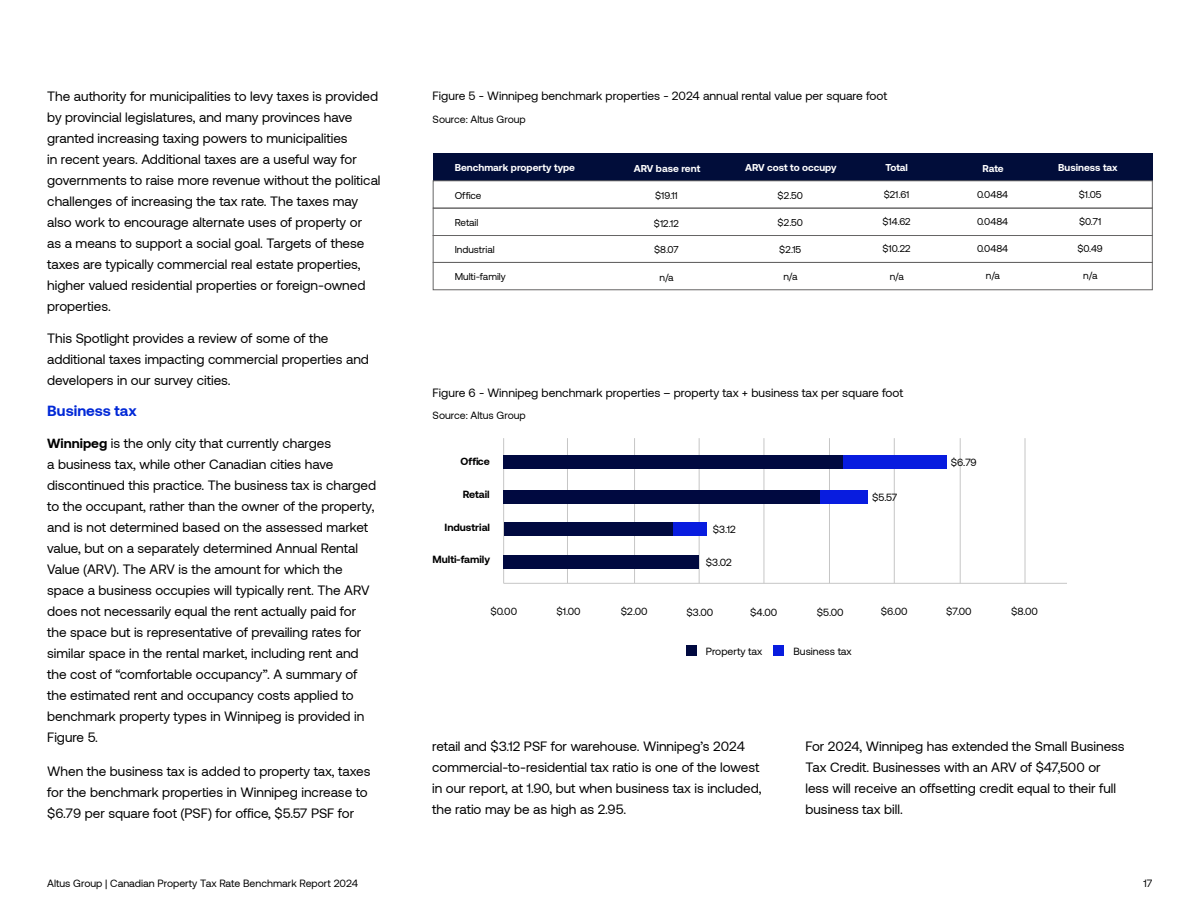
<style>
.page{position:relative;width:1200px;height:900px;background:#fff}
.page>*{position:absolute;margin:0;border:0;box-sizing:border-box;transform-origin:0 0}
.t1{font:700 15px "Aeonik";color:#0028d7}
.t2{font:13.5px/21px "Aeonik";color:#000}
.t3{font:12px "Aeonik";color:#000}
.t4{font:10.5px "Aeonik";color:#000}
.t5{font:700 10.5px "Aeonik";color:#000}
.t6{font:10.05px "Aeonik";color:#000}
.t7{font:700 10.05px "Aeonik";color:#fff}
.s1{font-weight:700}
</style>
<div class="page">
<div style="left:433px;top:153px;width:719px;height:28px;background:#010d3a"></div>
<div style="left:433px;top:208px;width:719px;height:28px;border:1px solid #666565"></div>
<div style="left:433px;top:235px;width:719px;height:28px;border:1px solid #666565"></div>
<div style="left:433px;top:262px;width:719px;height:28px;border:1px solid #666565"></div>
<hr style="left:503px;top:438px;width:1px;height:145px;background:#c6c6c6">
<hr style="left:567px;top:438px;width:1px;height:145px;background:#c6c6c6">
<hr style="left:634px;top:438px;width:1px;height:145px;background:#c6c6c6">
<hr style="left:699px;top:438px;width:1px;height:145px;background:#c6c6c6">
<hr style="left:764px;top:438px;width:1px;height:145px;background:#c6c6c6">
<hr style="left:829px;top:438px;width:1px;height:145px;background:#c6c6c6">
<hr style="left:894px;top:438px;width:1px;height:145px;background:#c6c6c6">
<hr style="left:960px;top:438px;width:1px;height:145px;background:#c6c6c6">
<hr style="left:1025px;top:438px;width:1px;height:145px;background:#c6c6c6">
<hr style="left:504px;top:583px;width:562px;height:1px;background:#c6c6c6">
<div style="left:504px;top:455px;width:339px;height:14px;background:#000940"></div>
<div style="left:504px;top:490px;width:316px;height:14px;background:#000940"></div>
<div style="left:504px;top:522px;width:169px;height:14px;background:#000940"></div>
<div style="left:504px;top:555px;width:195px;height:14px;background:#000940"></div>
<div style="left:843px;top:455px;width:104px;height:14px;background:#081cdf"></div>
<div style="left:820px;top:490px;width:47px;height:14px;background:#081cdf"></div>
<div style="left:673px;top:522px;width:34px;height:14px;background:#081cdf"></div>
<div style="left:686px;top:646px;width:10px;height:10px;background:#000940"></div>
<div style="left:774px;top:646px;width:10px;height:10px;background:#081cdf"></div>
<p class="t2" style="left:47px;top:86px;width:335px">The authority for municipalities to levy taxes is provided by provincial legislatures, and many provinces have granted increasing taxing powers to municipalities<br>in recent years. Additional taxes are a useful way for governments to raise more revenue without the political challenges of increasing the tax rate. The taxes may also work to encourage alternate uses of property or<br>as a means to support a social goal. Targets of these taxes are typically commercial real estate properties, higher valued residential properties or foreign-owned properties.</p>
<p class="t2" style="left:47px;top:328px;width:323px">This Spotlight provides a review of some of the additional taxes impacting commercial properties and developers in our survey cities.</p>
<p class="t1" style="left:47px;top:402px;width:91px">Business tax</p>
<p class="t2" style="left:47px;top:433px;width:330px"><span class="s1">Winnipeg</span> is the only city that currently charges<br>a business tax, while other Canadian cities have discontinued this practice. The business tax is charged to the occupant, rather than the owner of the property, and is not determined based on the assessed market value, but on a separately determined Annual Rental Value (ARV). The ARV is the amount for which the space a business occupies will typically rent. The ARV does not necessarily equal the rent actually paid for the space but is representative of prevailing rates for similar space in the rental market, including rent and the cost of “comfortable occupancy”. A summary of the estimated rent and occupancy costs applied to benchmark property types in Winnipeg is provided in Figure 5.</p>
<p class="t2" style="left:47px;top:761px;width:325px">When the business tax is added to property tax, taxes for the benchmark properties in Winnipeg increase to $6.79 per square foot (PSF) for office, $5.57 PSF for</p>
<p class="t3" style="left:433px;top:89px;width:456px">Figure 5 - Winnipeg benchmark properties - 2024 annual rental value per square foot</p>
<p class="t4" style="left:433px;top:114px;width:95px">Source: Altus Group</p>
<p class="t7" style="left:885px;top:162px;width:24px">Total</p>
<p class="t7" style="left:745px;top:162px;width:93px">ARV cost to occupy</p>
<p class="t7" style="left:982px;top:162px;width:23px">Rate</p>
<p class="t7" style="left:1058px;top:162px;width:61px">Business tax</p>
<p class="t7" style="left:455px;top:162px;width:122px">Benchmark property type</p>
<p class="t6" style="left:455px;top:190px;width:28px">Office</p>
<p class="t6" style="left:778px;top:190px;width:27px">$2.50</p>
<p class="t7" style="left:634px;top:162px;width:68px">ARV base rent</p>
<p class="t6" style="left:884px;top:189px;width:27px">$21.61</p>
<p class="t6" style="left:883px;top:216px;width:30px">$14.62</p>
<p class="t6" style="left:1079px;top:189px;width:24px">$1.05</p>
<p class="t6" style="left:1079px;top:216px;width:24px">$0.71</p>
<p class="t6" style="left:1077px;top:243px;width:27px">$0.49</p>
<p class="t6" style="left:977px;top:189px;width:33px">0.0484</p>
<p class="t6" style="left:977px;top:216px;width:33px">0.0484</p>
<p class="t6" style="left:977px;top:243px;width:33px">0.0484</p>
<p class="t6" style="left:655px;top:190px;width:24px">$19.11</p>
<p class="t6" style="left:778px;top:217px;width:27px">$2.50</p>
<p class="t6" style="left:654px;top:218px;width:26px">$12.12</p>
<p class="t6" style="left:455px;top:217px;width:25px">Retail</p>
<p class="t6" style="left:455px;top:244px;width:42px">Industrial</p>
<p class="t6" style="left:455px;top:271px;width:53px">Multi-family</p>
<p class="t6" style="left:883px;top:243px;width:30px">$10.22</p>
<p class="t6" style="left:779px;top:244px;width:23px">$2.15</p>
<p class="t6" style="left:783px;top:271px;width:16px">n/a</p>
<p class="t6" style="left:890px;top:271px;width:16px">n/a</p>
<p class="t6" style="left:986px;top:270px;width:16px">n/a</p>
<p class="t6" style="left:1083px;top:270px;width:16px">n/a</p>
<p class="t6" style="left:654px;top:244px;width:26px">$8.07</p>
<p class="t6" style="left:660px;top:272px;width:16px">n/a</p>
<p class="t3" style="left:433px;top:386px;width:472px">Figure 6 - Winnipeg benchmark properties – property tax + business tax per square foot</p>
<p class="t4" style="left:433px;top:410px;width:95px">Source: Altus Group</p>
<p class="t5" style="left:460px;top:456px;width:31px">Office</p>
<p class="t5" style="left:463px;top:488px;width:29px">Retail</p>
<p class="t5" style="left:445px;top:521px;width:47px">Industrial</p>
<p class="t5" style="left:433px;top:554px;width:59px">Multi-family</p>
<p class="t5" style="left:463px;top:461px;width:29px">Retail</p>
<p class="t5" style="left:433px;top:527px;width:59px">Multi-family</p>
<p class="t4" style="left:713px;top:524px;width:24px">$3.12</p>
<p class="t4" style="left:706px;top:557px;width:27px">$3.02</p>
<p class="t4" style="left:706px;top:530px;width:27px">$3.02</p>
<p class="t4" style="left:872px;top:492px;width:27px">$5.57</p>
<p class="t4" style="left:951px;top:457px;width:27px">$6.79</p>
<p class="t4" style="left:490px;top:605px;width:28px">$0.00</p>
<p class="t4" style="left:556px;top:606px;width:26px">$1.00</p>
<p class="t4" style="left:621px;top:606px;width:28px">$2.00</p>
<p class="t4" style="left:686px;top:606px;width:28px">$3.00</p>
<p class="t4" style="left:750px;top:607px;width:29px">$4.00</p>
<p class="t4" style="left:817px;top:607px;width:28px">$5.00</p>
<p class="t4" style="left:881px;top:606px;width:28px">$6.00</p>
<p class="t4" style="left:946px;top:606px;width:27px">$7.00</p>
<p class="t4" style="left:1011px;top:606px;width:28px">$8.00</p>
<p class="t4" style="left:706px;top:645px;width:58px">Property tax</p>
<p class="t4" style="left:794px;top:645px;width:60px">Business tax</p>
<p class="t2" style="left:432px;top:736px;width:331px">retail and $3.12 PSF for warehouse. Winnipeg’s 2024 commercial-to-residential tax ratio is one of the lowest in our report, at 1.90, but when business tax is included, the ratio may be as high as 2.95.</p>
<p class="t2" style="left:805px;top:736px;width:321px">For 2024, Winnipeg has extended the Small Business Tax Credit. Businesses with an ARV of $47,500 or less will receive an offsetting credit equal to their full business tax bill.</p>
<p class="t4" style="left:47px;top:878px;width:313px">Altus Group | Canadian Property Tax Rate Benchmark Report 2024</p>
<p class="t4" style="left:1143px;top:878px;width:10px">17</p>
</div>
